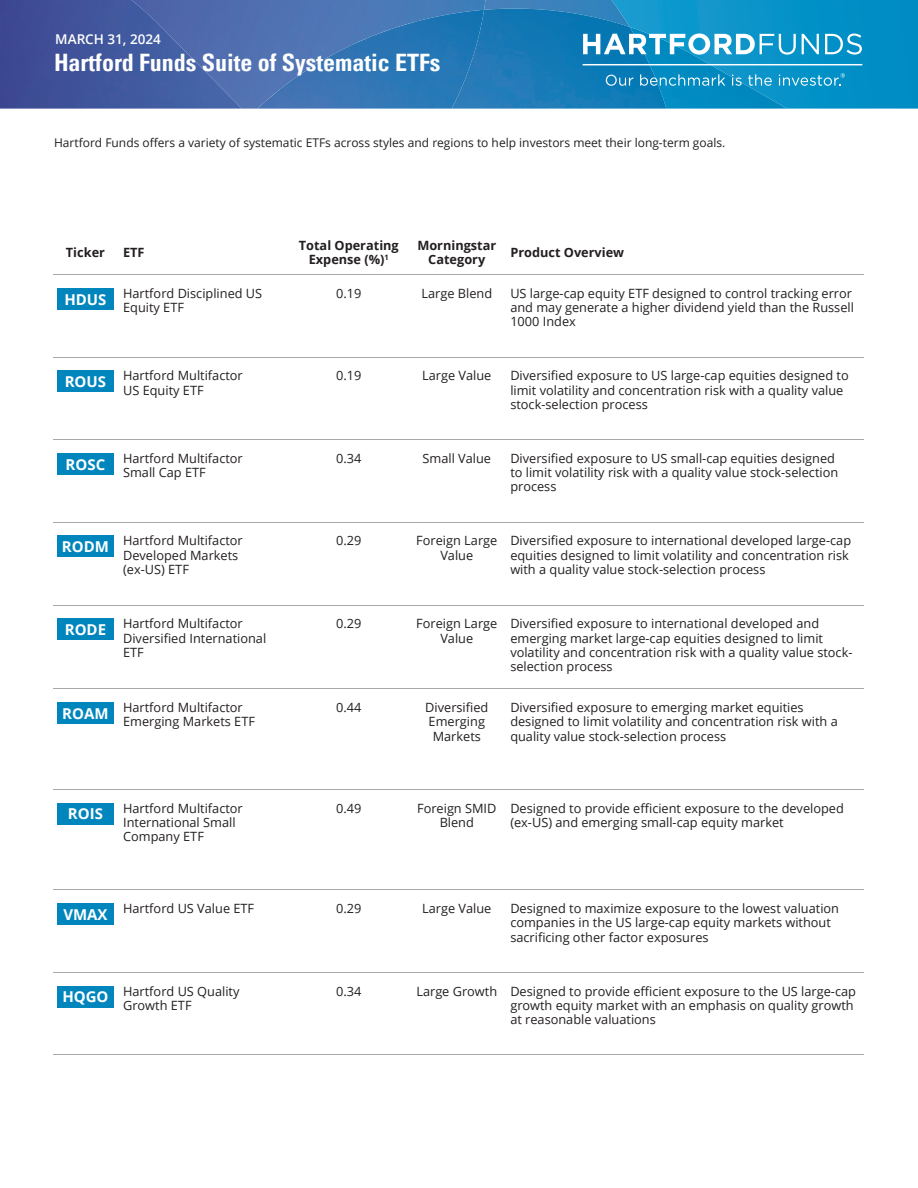
<style>
.page{position:relative;width:918px;height:1188px;background:#fff}
.page>*{position:absolute;margin:0;border:0;box-sizing:border-box;transform-origin:0 0}
.t1{font:700 condensed 24px "Univers LT Pro";color:#fff}
.t2{font:700 15px "Open Sans";color:#fff}
.t3{font:600 13.5px "Open Sans";color:#fff}
.t4{font:12.75px/14.2px "Open Sans";color:#231f20}
.t5{font:700 12.75px/14.2px "Open Sans";color:#231f20;text-align:center}
.t6{font:12px "Open Sans";color:#231f20}
</style>
<div class="page">
<img style="left:630px;top:0;width:288px;height:109px">
<img style="left:485px;top:0;width:145px;height:9px">
<img style="left:242px;top:0;width:243px;height:109px">
<img style="left:0;top:0;width:242px;height:109px">
<img style="left:666px;top:27px;width:121px;height:82px">
<img style="left:452px;top:9px;width:214px;height:100px">
<img style="left:257px;top:10px;width:227px;height:99px">
<hr style="left:54px;top:439px;width:63px;height:1px;background:#a8a9ad">
<hr style="left:117px;top:439px;width:171px;height:1px;background:#a8a9ad">
<hr style="left:409px;top:439px;width:95px;height:1px;background:#a8a9ad">
<hr style="left:504px;top:439px;width:360px;height:1px;background:#a8a9ad">
<hr style="left:288px;top:522px;width:121px;height:1px;background:#a8a9ad">
<hr style="left:54px;top:688px;width:63px;height:1px;background:#a8a9ad">
<hr style="left:117px;top:688px;width:171px;height:1px;background:#a8a9ad">
<hr style="left:288px;top:688px;width:121px;height:1px;background:#a8a9ad">
<hr style="left:409px;top:688px;width:95px;height:1px;background:#a8a9ad">
<hr style="left:504px;top:688px;width:360px;height:1px;background:#a8a9ad">
<hr style="left:54px;top:789px;width:63px;height:1px;background:#a8a9ad">
<hr style="left:117px;top:789px;width:171px;height:1px;background:#a8a9ad">
<hr style="left:288px;top:789px;width:121px;height:1px;background:#a8a9ad">
<hr style="left:409px;top:789px;width:95px;height:1px;background:#a8a9ad">
<hr style="left:504px;top:789px;width:360px;height:1px;background:#a8a9ad">
<hr style="left:54px;top:274px;width:63px;height:1px;background:#a8a9ad">
<hr style="left:117px;top:274px;width:171px;height:1px;background:#a8a9ad">
<hr style="left:288px;top:274px;width:121px;height:1px;background:#a8a9ad">
<hr style="left:409px;top:274px;width:95px;height:1px;background:#a8a9ad">
<hr style="left:504px;top:274px;width:360px;height:1px;background:#a8a9ad">
<hr style="left:54px;top:357px;width:63px;height:1px;background:#a8a9ad">
<hr style="left:117px;top:357px;width:171px;height:1px;background:#a8a9ad">
<hr style="left:288px;top:357px;width:121px;height:1px;background:#a8a9ad">
<hr style="left:409px;top:357px;width:95px;height:1px;background:#a8a9ad">
<hr style="left:504px;top:357px;width:360px;height:1px;background:#a8a9ad">
<hr style="left:288px;top:439px;width:121px;height:1px;background:#a8a9ad">
<hr style="left:54px;top:522px;width:63px;height:1px;background:#a8a9ad">
<hr style="left:117px;top:522px;width:171px;height:1px;background:#a8a9ad">
<hr style="left:409px;top:522px;width:95px;height:1px;background:#a8a9ad">
<hr style="left:504px;top:522px;width:360px;height:1px;background:#a8a9ad">
<hr style="left:54px;top:605px;width:63px;height:1px;background:#a8a9ad">
<hr style="left:117px;top:605px;width:171px;height:1px;background:#a8a9ad">
<hr style="left:288px;top:605px;width:121px;height:1px;background:#a8a9ad">
<hr style="left:409px;top:605px;width:95px;height:1px;background:#a8a9ad">
<hr style="left:504px;top:605px;width:360px;height:1px;background:#a8a9ad">
<hr style="left:54px;top:889px;width:63px;height:1px;background:#a8a9ad">
<hr style="left:117px;top:889px;width:171px;height:1px;background:#a8a9ad">
<hr style="left:288px;top:889px;width:121px;height:1px;background:#a8a9ad">
<hr style="left:409px;top:889px;width:95px;height:1px;background:#a8a9ad">
<hr style="left:504px;top:889px;width:360px;height:1px;background:#a8a9ad">
<hr style="left:54px;top:972px;width:63px;height:1px;background:#a8a9ad">
<hr style="left:117px;top:972px;width:171px;height:1px;background:#a8a9ad">
<hr style="left:288px;top:972px;width:121px;height:1px;background:#a8a9ad">
<hr style="left:409px;top:972px;width:95px;height:1px;background:#a8a9ad">
<hr style="left:504px;top:972px;width:360px;height:1px;background:#a8a9ad">
<hr style="left:54px;top:1055px;width:63px;height:1px;background:#a8a9ad">
<hr style="left:117px;top:1055px;width:171px;height:1px;background:#a8a9ad">
<hr style="left:288px;top:1055px;width:121px;height:1px;background:#a8a9ad">
<hr style="left:409px;top:1055px;width:95px;height:1px;background:#a8a9ad">
<hr style="left:504px;top:1055px;width:360px;height:1px;background:#a8a9ad">
<div style="left:57px;top:288px;width:57px;height:22px;background:#0086bd"></div>
<div style="left:57px;top:371px;width:57px;height:21px;background:#0086bd"></div>
<div style="left:57px;top:453px;width:57px;height:22px;background:#0086bd"></div>
<div style="left:57px;top:536px;width:57px;height:21px;background:#0086bd"></div>
<div style="left:57px;top:619px;width:57px;height:21px;background:#0086bd"></div>
<div style="left:57px;top:702px;width:57px;height:22px;background:#0086bd"></div>
<div style="left:57px;top:803px;width:57px;height:21px;background:#0086bd"></div>
<div style="left:57px;top:903px;width:57px;height:22px;background:#0086bd"></div>
<div style="left:57px;top:986px;width:57px;height:21px;background:#0086bd"></div>
<svg style="left:583px;top:33px;width:213px;height:22px"></svg>
<svg style="left:802px;top:34px;width:17px;height:20px"></svg>
<svg style="left:825px;top:34px;width:37px;height:21px"></svg>
<hr style="left:583px;top:64px;width:279px;height:1px;background:#fff">
<svg style="left:606px;top:75px;width:27px;height:11px"></svg>
<svg style="left:640px;top:74px;width:85px;height:12px"></svg>
<svg style="left:732px;top:75px;width:10px;height:11px"></svg>
<svg style="left:748px;top:74px;width:24px;height:12px"></svg>
<svg style="left:779px;top:73px;width:66px;height:13px"></svg>
<p class="t3" style="left:55px;top:30px;width:107px">MARCH 31, 2024</p>
<h1 class="t1" style="left:54px;top:48px;width:388px">Hartford Funds Suite of Systematic ETFs</h1>
<p class="t6" style="left:54px;top:135px;width:673px">Hartford Funds offers a variety of systematic ETFs across styles and regions to help investors meet their long-term goals.</p>
<p class="t5" style="left:66px;top:245px;width:41px">Ticker</p>
<p class="t5" style="left:123px;top:245px;width:23px">ETF</p>
<p class="t5" style="left:299px;top:238px;width:101px">Total Operating<br>Expense (%)<sup>1</sup></p>
<p class="t5" style="left:417px;top:238px;width:80px">Morningstar<br>Category</p>
<p class="t5" style="left:510px;top:245px;width:115px">Product Overview</p>
<p class="t2" style="left:64px;top:289px;width:44px">HDUS</p>
<p class="t4" style="left:123px;top:286px;width:141px">Hartford Disciplined US<br>Equity ETF</p>
<p class="t4" style="left:336px;top:286px;width:27px">0.19</p>
<p class="t4" style="left:422px;top:286px;width:72px">Large Blend</p>
<p class="t4" style="left:510px;top:286px;width:345px">US large-cap equity ETF designed to control tracking error and may generate a higher dividend yield than the Russell<br>1000 Index</p>
<p class="t2" style="left:65px;top:371px;width:43px">ROUS</p>
<p class="t4" style="left:123px;top:368px;width:121px">Hartford Multifactor<br>US Equity ETF</p>
<p class="t4" style="left:336px;top:368px;width:27px">0.19</p>
<p class="t4" style="left:422px;top:368px;width:71px">Large Value</p>
<p class="t4" style="left:510px;top:368px;width:340px">Diversified exposure to US large-cap equities designed to limit volatility and concentration risk with a quality value stock-selection process</p>
<p class="t2" style="left:66px;top:454px;width:41px">ROSC</p>
<p class="t4" style="left:123px;top:451px;width:121px">Hartford Multifactor<br>Small Cap ETF</p>
<p class="t4" style="left:336px;top:451px;width:27px">0.34</p>
<p class="t4" style="left:423px;top:451px;width:70px">Small Value</p>
<p class="t4" style="left:510px;top:451px;width:329px">Diversified exposure to US small-cap equities designed to limit volatility risk with a quality value stock-selection process</p>
<p class="t2" style="left:62px;top:536px;width:49px">RODM</p>
<p class="t4" style="left:123px;top:533px;width:121px">Hartford Multifactor<br>Developed Markets (ex-US) ETF</p>
<p class="t4" style="left:336px;top:533px;width:27px">0.29</p>
<p class="t4" style="left:416px;top:533px;width:83px;text-align:center">Foreign Large<br>Value</p>
<p class="t4" style="left:510px;top:533px;width:342px">Diversified exposure to international developed large-cap equities designed to limit volatility and concentration risk with a quality value stock-selection process</p>
<p class="t2" style="left:65px;top:619px;width:43px">RODE</p>
<p class="t4" style="left:123px;top:616px;width:145px">Hartford Multifactor<br>Diversified International<br>ETF</p>
<p class="t4" style="left:336px;top:616px;width:27px">0.29</p>
<p class="t4" style="left:416px;top:616px;width:83px;text-align:center">Foreign Large<br>Value</p>
<p class="t4" style="left:510px;top:616px;width:344px">Diversified exposure to international developed and emerging market large-cap equities designed to limit volatility and concentration risk with a quality value stock&shy;selection process</p>
<p class="t2" style="left:62px;top:703px;width:48px">ROAM</p>
<p class="t4" style="left:123px;top:700px;width:133px">Hartford Multifactor<br>Emerging Markets ETF</p>
<p class="t4" style="left:336px;top:700px;width:27px">0.44</p>
<p class="t4" style="left:425px;top:700px;width:65px;text-align:center">Diversified<br>Emerging<br>Markets</p>
<p class="t4" style="left:510px;top:700px;width:329px">Diversified exposure to emerging market equities designed to limit volatility and concentration risk with a quality value stock-selection process</p>
<p class="t2" style="left:68px;top:803px;width:37px">ROIS</p>
<p class="t4" style="left:123px;top:800px;width:121px">Hartford Multifactor<br>International Small<br>Company ETF</p>
<p class="t4" style="left:336px;top:800px;width:27px">0.49</p>
<p class="t4" style="left:417px;top:800px;width:81px;text-align:center">Foreign SMID<br>Blend</p>
<p class="t4" style="left:510px;top:800px;width:335px">Designed to provide efficient exposure to the developed (ex-US) and emerging small-cap equity market</p>
<p class="t2" style="left:63px;top:904px;width:46px">VMAX</p>
<p class="t4" style="left:123px;top:901px;width:133px">Hartford US Value ETF</p>
<p class="t4" style="left:336px;top:901px;width:27px">0.29</p>
<p class="t4" style="left:422px;top:901px;width:71px">Large Value</p>
<p class="t4" style="left:510px;top:901px;width:330px">Designed to maximize exposure to the lowest valuation companies in the US large-cap equity markets without sacrificing other factor exposures</p>
<p class="t2" style="left:62px;top:986px;width:48px">HQGO</p>
<p class="t4" style="left:123px;top:984px;width:118px">Hartford US Quality<br>Growth ETF</p>
<p class="t4" style="left:336px;top:984px;width:27px">0.34</p>
<p class="t4" style="left:510px;top:984px;width:347px;text-indent:-94px">Large Growth Designed to provide efficient exposure to the US large-cap growth equity market with an emphasis on quality growth at reasonable valuations</p>
</div>
